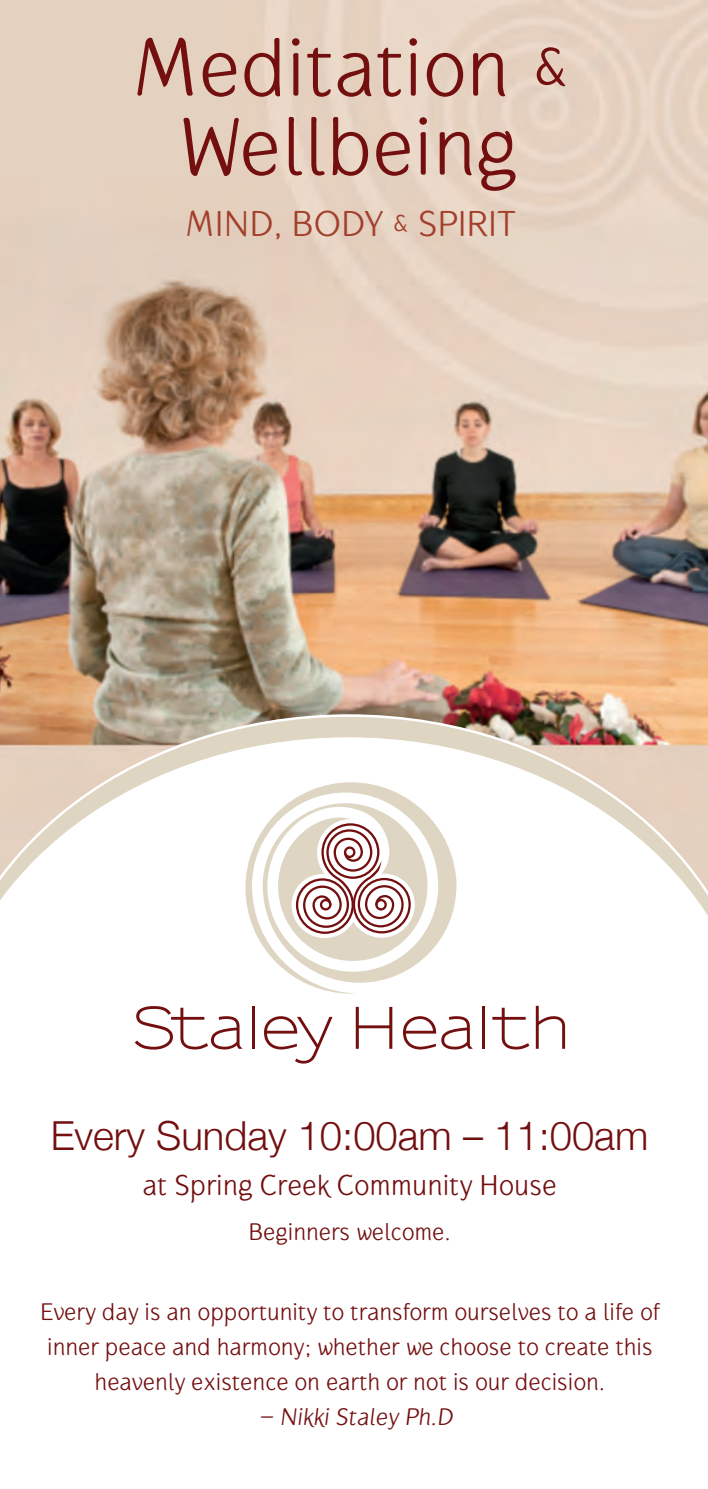
<style>
.page{position:relative;width:708px;height:1489px;background:#fff}
.page>*{position:absolute;margin:0;border:0;box-sizing:border-box;transform-origin:0 0}
.t1{font:85px/79px "Gauntlet Classic";color:#740f10;text-align:center}
.t2{font:300 40px "Helvetica Neue";color:#740f10}
.t3{font:37.5px "Gauntlet Classic";color:#a2402d}
.t4{font:30px "Gauntlet Classic";color:#740f10}
.t5{font:25px/35px "Gauntlet Classic";color:#740f10;text-align:center}
</style>
<div class="page">
<img style="left:0;top:0;width:708px;height:714px">
<img style="left:0;top:714px;width:708px;height:23px">
<svg style="left:0;top:737px;width:708px;height:327px"></svg>
<svg style="left:245px;top:782px;width:211px;height:211px"></svg>
<svg style="left:296px;top:823px;width:115px;height:110px"></svg>
<svg style="left:135px;top:1005px;width:107px;height:44px"></svg>
<hr style="left:252px;top:1005px;width:3px;height:43px;background:#740f10">
<svg style="left:264px;top:1016px;width:68px;height:47px"></svg>
<svg style="left:356px;top:1006px;width:36px;height:42px"></svg>
<svg style="left:403px;top:1016px;width:70px;height:33px"></svg>
<hr style="left:482px;top:1005px;width:3px;height:43px;background:#740f10">
<svg style="left:492px;top:1007px;width:37px;height:42px"></svg>
<svg style="left:536px;top:1005px;width:29px;height:43px"></svg>
<svg style="left:699px;top:0;width:9px;height:2px"></svg>
<h1 class="t1" style="left:130px;top:28px;width:442px">Meditation &amp;<br>Wellbeing</h1>
<h3 class="t3" style="left:184px;top:202px;width:333px">MIND, BODY &amp; SPIRIT</h3>
<h2 class="t2" style="left:51px;top:1103px;width:599px">Every Sunday 10:00am – 11:00am</h2>
<p class="t4" style="left:142px;top:1167px;width:416px">at Spring Creek Community House</p>
<p class="t5" style="left:248px;top:1214px;width:204px">Beginners welcome.</p>
<p class="t5" style="left:40px;top:1293px;width:621px">Every day is an opportunity to transform ourselves to a life of inner peace and harmony; whether we choose to create this heavenly existence on earth or not is our decision.</p>
<p class="t5" style="left:259px;top:1398px;width:198px">– Nikki Staley Ph.D</p>
</div>
